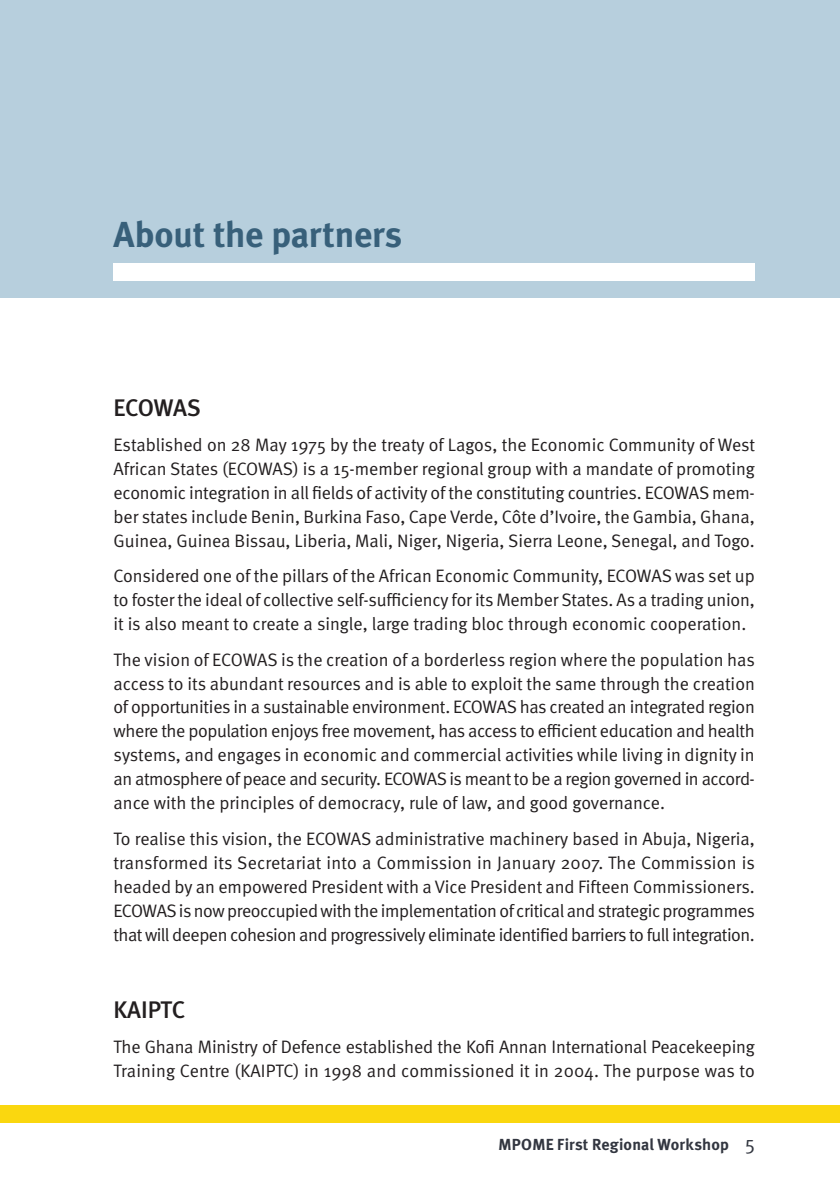
<style>
.page{position:relative;width:840px;height:1191px;background:#fff}
.page>*{position:absolute;margin:0;border:0;box-sizing:border-box;transform-origin:0 0}
.t1{font:700 36px "Meta";letter-spacing:-.005em;color:#38607a}
.t2{font:500 24px "Meta";letter-spacing:-.01em;color:#231f20}
.t3{font:18px/24px "Meta Normal";letter-spacing:-.005em;color:#231f20;text-align:justify}
.t4{font:700 16px "Meta";letter-spacing:.01em;color:#323640}
.s1{font-family:"Meta Normal";font-weight:400;font-size:20px}
</style>
<div class="page">
<div style="left:0;top:1106px;width:839px;height:17px;background:#fad70f"></div>
<div style="left:0;top:0;width:839px;height:298px;background:#b7cfdd"></div>
<div style="left:113px;top:264px;width:641px;height:17px;background:#fff"></div>
<h1 class="t1" style="left:113px;top:211px;width:290px">About the partners</h1>
<h2 class="t2" style="left:113px;top:393px;width:89px">ECOWAS</h2>
<p class="t3" style="left:113px;top:433px;width:642px">Established on 28 May 1975 by the treaty of Lagos, the Economic Community of West African States (ECOWAS) is a 15-member regional group with a mandate of promoting economic integration in all fields of activity of the constituting countries. ECOWAS mem&shy;ber states include Benin, Burkina Faso, Cape Verde, Côte d’Ivoire, the Gambia, Ghana, Guinea, Guinea Bissau, Liberia, Mali, Niger, Nigeria, Sierra Leone, Senegal, and Togo.</p>
<p class="t3" style="left:113px;top:564px;width:642px">Considered one of the pillars of the African Economic Community, ECOWAS was set up to foster the ideal of collective self-sufficiency for its Member States. As a trading union, it is also meant to create a single, large trading bloc through economic cooperation.</p>
<p class="t3" style="left:113px;top:647px;width:642px">The vision of ECOWAS is the creation of a borderless region where the population has access to its abundant resources and is able to exploit the same through the creation of opportunities in a sustainable environment. ECOWAS has created an integrated region where the population enjoys free movement, has access to efficient education and health systems, and engages in economic and commercial activities while living in dignity in an atmosphere of peace and security. ECOWAS is meant to be a region governed in accord&shy;ance with the principles of democracy, rule of law, and good governance.</p>
<p class="t3" style="left:113px;top:826px;width:642px">To realise this vision, the ECOWAS administrative machinery based in Abuja, Nigeria, transformed its Secretariat into a Commission in January 2007. The Commission is headed by an empowered President with a Vice President and Fifteen Commissioners.<br>ECOWAS is now preoccupied with the implementation of critical and strategic programmes that will deepen cohesion and progressively eliminate identified barriers to full integration.</p>
<h2 class="t2" style="left:113px;top:995px;width:73px">KAIPTC</h2>
<p class="t3" style="left:113px;top:1034px;width:642px">The Ghana Ministry of Defence established the Kofi Annan International Peacekeeping<br>Training Centre (KAIPTC) in 1998 and commissioned it in 2004. The purpose was to</p>
<p class="t4" style="left:498px;top:1134px;width:258px">MPOME First Regional Workshop <span class="s1">5</span></p>
</div>
